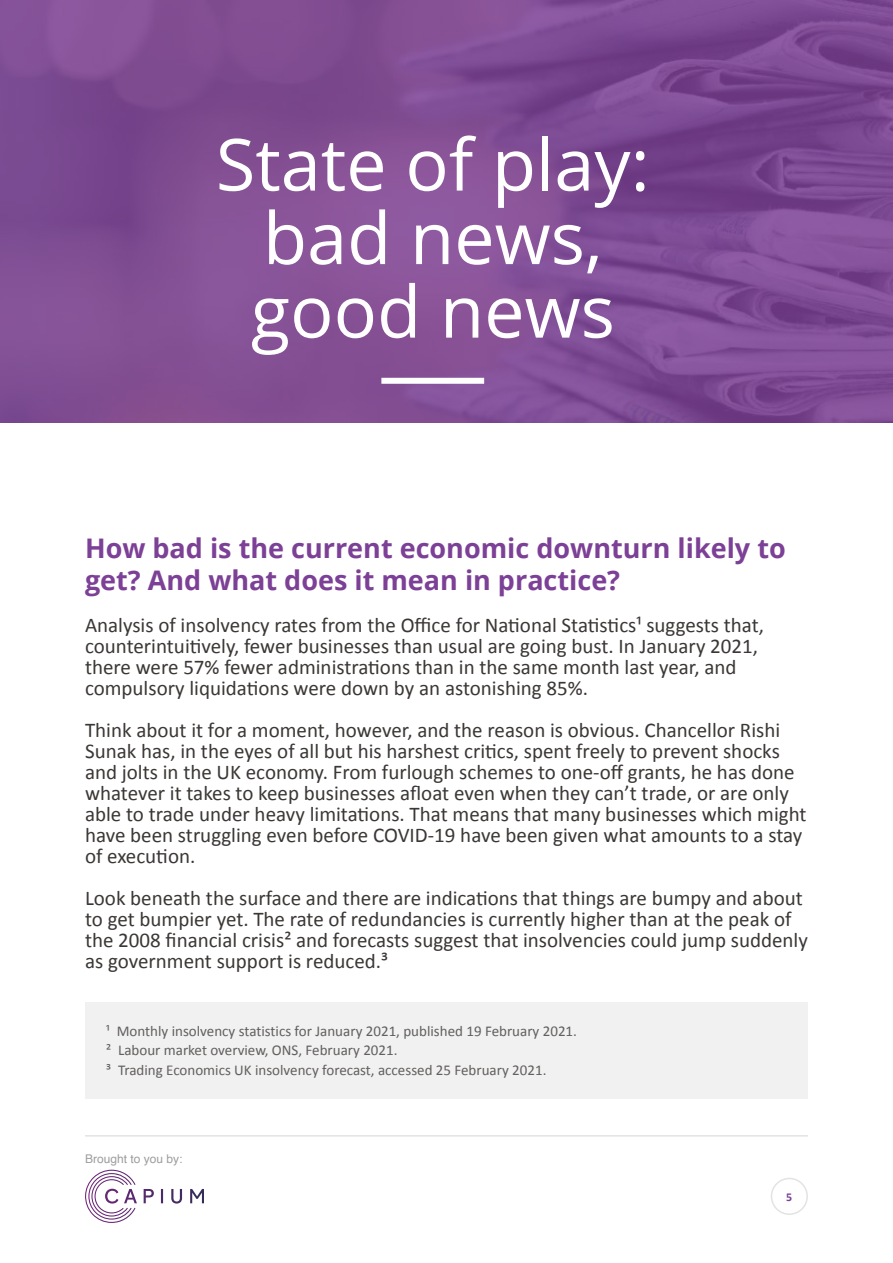
<style>
.page{position:relative;width:893px;height:1263px;background:#fff}
.page>*{position:absolute;margin:0;border:0;box-sizing:border-box;transform-origin:0 0}
.t1{font:72px/73.5px "Open Sans";color:#fff;text-align:center}
.t2{font:700 27px/31.5px "Open Sans";color:#7c4096}
.t3{font:21px/21px "Calibri";color:#3b3735}
.t4{font:15px/19.5px "Calibri";color:#625f5d}
.t5{font:12px "Helvetica";color:#9d9d9c}
.t6{font:700 12px "Calibri";color:#7c4096}
</style>
<div class="page">
<hr style="left:85px;top:1135px;width:723px;height:1px;background:#e3e3e3">
<svg style="left:85px;top:1170px;width:119px;height:53px"></svg>
<div style="left:771px;top:1178px;width:37px;height:37px;border:2px solid #e3e3e3;border-radius:50%"></div>
<svg style="left:0;top:0;width:893px;height:423px;background:#804d93"></svg>
<div style="left:381px;top:378px;width:103px;height:6px;background:#fff"></div>
<div style="left:85px;top:1003px;width:723px;height:96px;background:#f1f1f1"></div>
<h1 class="t1" style="left:216px;top:126px;width:435px">State of play: bad news, good news</h1>
<p class="t2" style="left:85px;top:532px;width:702px">How bad is the current economic downturn likely to get? And what does it mean in practice?</p>
<p class="t3" style="left:85px;top:613px;width:680px">Analysis of insolvency rates from the Office for National Statistics¹ suggests that, counterintuitively, fewer businesses than usual are going bust. In January 2021, there were 57% fewer administrations than in the same month last year, and compulsory liquidations were down by an astonishing 85%.</p>
<p class="t3" style="left:85px;top:718px;width:723px">Think about it for a moment, however, and the reason is obvious. Chancellor Rishi Sunak has, in the eyes of all but his harshest critics, spent freely to prevent shocks and jolts in the UK economy. From furlough schemes to one-off grants, he has done whatever it takes to keep businesses afloat even when they can’t trade, or are only able to trade under heavy limitations. That means that many businesses which might have been struggling even before COVID-19 have been given what amounts to a stay of execution.</p>
<p class="t3" style="left:85px;top:886px;width:724px">Look beneath the surface and there are indications that things are bumpy and about to get bumpier yet. The rate of redundancies is currently higher than at the peak of the 2008 financial crisis² and forecasts suggest that insolvencies could jump suddenly as government support is reduced.³</p>
<p class="t4" style="left:106px;top:1020px;width:472px">¹ Monthly insolvency statistics for January 2021, published 19 February 2021.<br>² Labour market overview, ONS, February 2021.<br>³ Trading Economics UK insolvency forecast, accessed 25 February 2021.</p>
<p class="t5" style="left:85px;top:1149px;width:99px">Brought to you by:</p>
<p class="t6" style="left:786px;top:1189px;width:8px">5</p>
</div>
